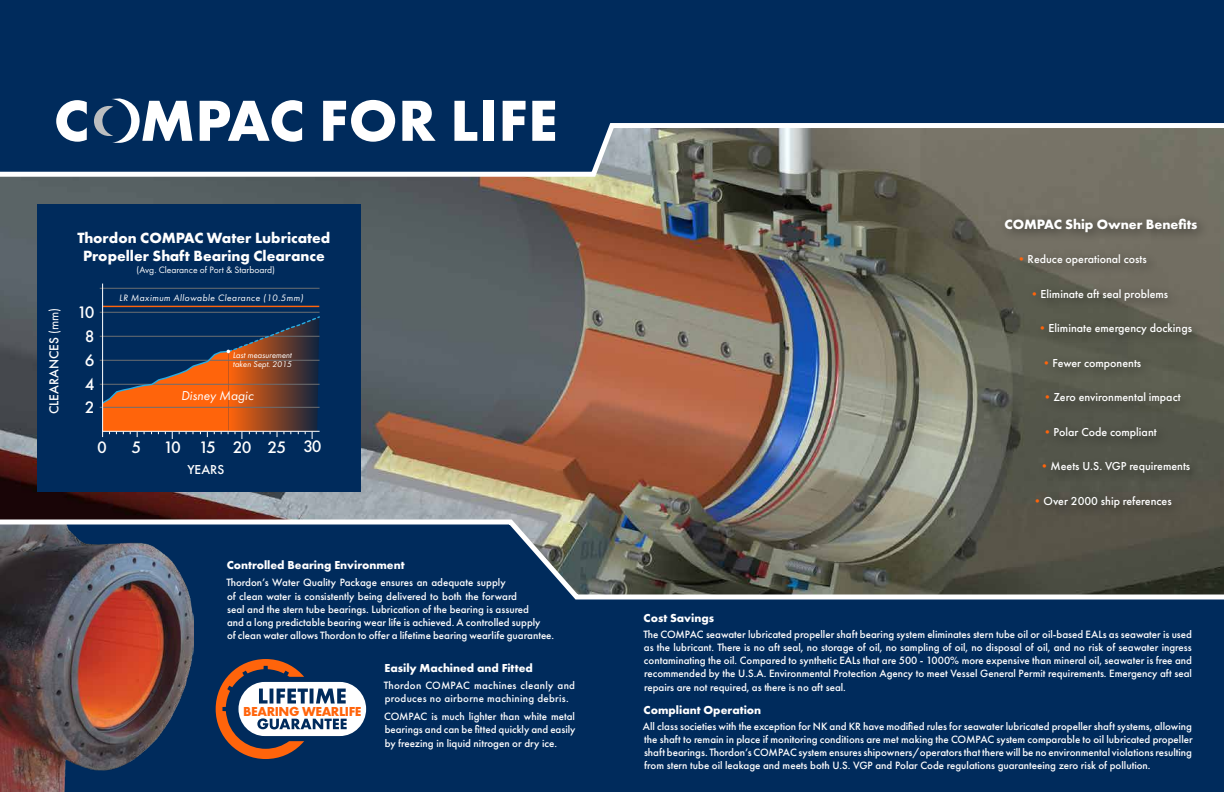
<style>
.page{position:relative;width:1224px;height:792px;background:#002b5c}
.page>*{position:absolute;margin:0;border:0;box-sizing:border-box;transform-origin:0 0}
.t1{font:700 60px "Futura PT";letter-spacing:.01em;color:#fff}
.t2{font:500 17.3px/23.9px "Futura PT";letter-spacing:-.105em;color:#fff;text-align:center}
.t3{font:700 15.4px/18.4px "Futura PT";color:#fff;text-align:center}
.t4{font:700 14px "Futura PT";color:#fff}
.t5{font:700 13.5px "Futura PT";letter-spacing:-.03em;color:#ff640b}
.t6{font:500 13.4px "Futura PT";color:#fff}
.t7{font:italic 13.4px "Futura PT";color:#fff}
.t8{font:500 12px "Futura PT";color:#fff}
.t9{font:700 12px "Futura PT";color:#fff}
.t10{font:500 11px/13.2px "Futura PT";color:#fff;text-align:justify}
.t11{font:500 11px/13.2px "Futura PT";letter-spacing:.025em;color:#fff}
.t12{font:italic 9.6px "Futura PT";letter-spacing:.04em;color:#fff}
.t13{font:9.6px "Futura PT";color:#fff}
.t14{font:italic 8.6px/8.6px "Futura PT";color:#fff}
.s1{font-weight:400}
.s2{color:#ff640b}
</style>
<div class="page">
<img style="left:0;top:179px;width:1224px;height:338px">
<div style="left:999px;top:212px;width:211px;height:307px;background:#000;opacity:.5"></div>
<img style="left:1px;top:602px;width:193px;height:190px">
<svg style="left:216px;top:659px;width:151px;height:100px"></svg>
<svg style="left:94px;top:98px;width:46px;height:23px"></svg>
<div style="left:37px;top:204px;width:324px;height:288px;background:#002b5c"></div>
<hr style="left:100px;top:407px;width:220px;height:1px;background:#6d6e71">
<hr style="left:100px;top:384px;width:220px;height:1px;background:#6d6e71">
<hr style="left:100px;top:360px;width:220px;height:1px;background:#6d6e71">
<hr style="left:100px;top:336px;width:220px;height:1px;background:#6d6e71">
<hr style="left:100px;top:312px;width:220px;height:1px;background:#6d6e71">
<hr style="left:100px;top:288px;width:220px;height:1px;background:#6d6e71">
<svg style="left:101px;top:283px;width:219px;height:156px"></svg>
<svg style="left:0;top:121px;width:1224px;height:58px"></svg>
<svg style="left:0;top:517px;width:1224px;height:85px"></svg>
<h1 class="t1" style="left:54px;top:82px;width:505px">C MPAC FOR LIFE</h1>
<h3 class="t3" style="left:78px;top:228px;width:254px">Thordon COMPAC Water Lubricated<br>Propeller Shaft Bearing Clearance</h3>
<p class="t13" style="left:137px;top:264px;width:140px">(Avg. Clearance of Port &amp; Starboard)</p>
<p class="t6" style="left:46px;top:414px;width:108px;rotate:-90deg">CLEARANCES <span class="s1">(mm)</span></p>
<h2 class="t2" style="left:77px;top:300px;width:19px">10<br>8<br>6<br>4<br>2</h2>
<p class="t12" style="left:119px;top:292px;width:186px">LR Maximum Allowable Clearance (10.5mm)</p>
<p class="t14" style="left:233px;top:351px;width:60px">Last measurement taken Sept. 2015</p>
<p class="t7" style="left:181px;top:388px;width:74px">Disney Magic</p>
<h2 class="t2" style="left:97px;top:435px;width:11px">0</h2>
<h2 class="t2" style="left:132px;top:435px;width:11px">5</h2>
<h2 class="t2" style="left:164px;top:435px;width:160px">10 15 20 25 30</h2>
<p class="t6" style="left:187px;top:461px;width:38px">YEARS</p>
<p class="t9" style="left:227px;top:557px;width:179px">Controlled Bearing Environment</p>
<p class="t10" style="left:226px;top:576px;width:329px;text-align:left">Thordon’s Water Quality Package ensures an adequate supply<br>of clean water is consistently being delivered to both the forward<br>seal and the stern tube bearings. Lubrication of the bearing is assured<br>and a long predictable bearing wear life is achieved. A controlled supply<br>of clean water allows Thordon to offer a lifetime bearing wearlife guarantee.</p>
<p class="t9" style="left:385px;top:660px;width:150px">Easily Machined and Fitted</p>
<p class="t11" style="left:384px;top:679px;width:193px">Thordon COMPAC machines cleanly and produces no airborne machining debris.</p>
<p class="t10" style="left:384px;top:710px;width:193px">COMPAC is much lighter than white metal bearings and can be fitted quickly and easily by freezing in liquid nitrogen or dry ice.</p>
<p class="t5" style="left:243px;top:702px;width:120px">BEARING WEARLIFE</p>
<p class="t4" style="left:1005px;top:215px;width:195px">COMPAC Ship Owner Benefits</p>
<p class="t8" style="left:1016px;top:252px;width:133px"><span class="s2">•</span>Reduce operational costs</p>
<p class="t8" style="left:1029px;top:286px;width:141px"><span class="s2">•</span>Eliminate aft seal problems</p>
<p class="t8" style="left:1037px;top:321px;width:157px"><span class="s2">•</span>Eliminate emergency dockings</p>
<p class="t8" style="left:1041px;top:355px;width:102px"><span class="s2">•</span>Fewer components</p>
<p class="t8" style="left:1042px;top:390px;width:141px"><span class="s2">•</span>Zero environmental impact</p>
<p class="t8" style="left:1042px;top:424px;width:117px"><span class="s2">•</span>Polar Code compliant</p>
<p class="t8" style="left:1039px;top:459px;width:153px"><span class="s2">•</span>Meets U.S. VGP requirements</p>
<p class="t8" style="left:1032px;top:493px;width:142px"><span class="s2">•</span>Over 2000 ship references</p>
<p class="t9" style="left:644px;top:611px;width:72px">Cost Savings</p>
<p class="t10" style="left:643px;top:628px;width:550px">The COMPAC seawater lubricated propeller shaft bearing system eliminates stern tube oil or oil-based EALs as seawater is used as the lubricant. There is no aft seal, no storage of oil, no sampling of oil, no disposal of oil, and no risk of seawater ingress contaminating the oil. Compared to synthetic EALs that are 500 - 1000% more expensive than mineral oil, seawater is free and recommended by the U.S.A. Environmental Protection Agency to meet Vessel General Permit requirements. Emergency aft seal repairs are not required, as there is no aft seal.</p>
<p class="t9" style="left:644px;top:702px;width:119px">Compliant Operation</p>
<p class="t10" style="left:643px;top:719px;width:551px">All class societies with the exception for NK and KR have modified rules for seawater lubricated propeller shaft systems, allowing the shaft to remain in place if monitoring conditions are met making the COMPAC system comparable to oil lubricated propeller shaft bearings. Thordon’s COMPAC system ensures shipowners/operators that there will be no environmental violations resulting from stern tube oil leakage and meets both U.S. VGP and Polar Code regulations guaranteeing zero risk of pollution.</p>
</div>
